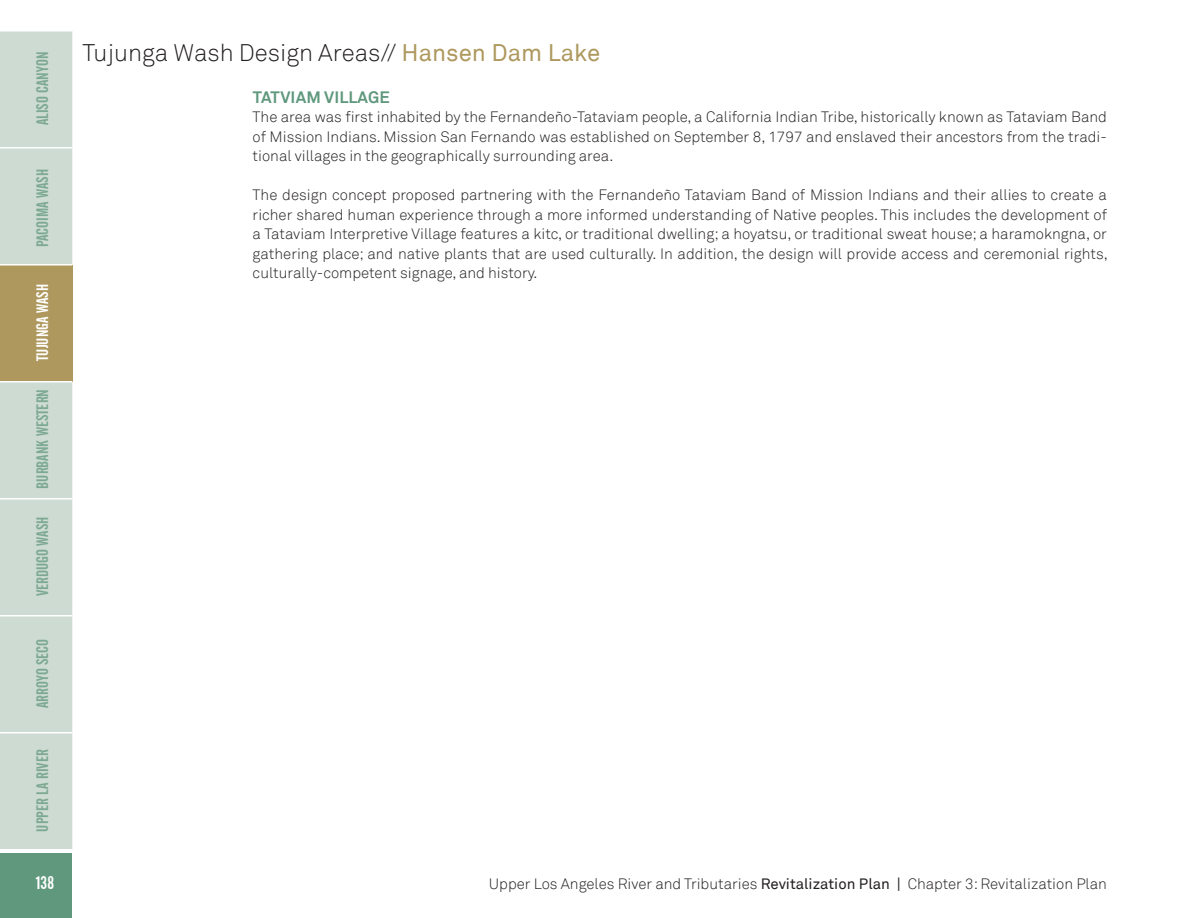
<style>
.page{position:relative;width:1188px;height:918px;background:#fff}
.page>*{position:absolute;margin:0;border:0;box-sizing:border-box;transform-origin:0 0}
.trib_design_areas_ba{font:300 24px "Akkurat TT";color:#231f20}
.t1{font:18px "Alternate Gothic No 2 BT";color:#fff}
.t2{font:16.5px "Alternate Gothic No 2 BT";color:#7da892}
.heading_4_green{font:700 16.5px "Akkurat TT";letter-spacing:.01em;color:#5f987d}
.t3{font:16.5px "Alternate Gothic No 2 BT";color:#fff}
.Design_Descriptions{font:300 15px/19.5px "Akkurat TT";color:#231f20;text-align:justify}
.s1{font-weight:400;color:#ae985e}
.s2{font-weight:400}
</style>
<div class="page">
<div style="left:0;top:32px;width:72px;height:817px;background:#cddbd2"></div>
<div style="left:0;top:265px;width:72px;height:117px;background:#ae985e"></div>
<hr style="left:0;top:147px;width:72px;height:2px;background:#fff">
<hr style="left:0;top:498px;width:72px;height:2px;background:#fff">
<hr style="left:0;top:615px;width:72px;height:2px;background:#fff">
<hr style="left:0;top:732px;width:72px;height:2px;background:#fff">
<hr style="left:0;top:264px;width:72px;height:2px;background:#fff">
<hr style="left:0;top:381px;width:72px;height:2px;background:#fff">
<div style="left:0;top:853px;width:72px;height:65px;background:#5f987d"></div>
<p class="t2" style="left:33px;top:125px;width:75px;rotate:-90deg">ALISO CANYON</p>
<p class="t2" style="left:33px;top:247px;width:80px;rotate:-90deg">PACOIMA WASH</p>
<p class="t3" style="left:33px;top:361px;width:78px;rotate:-90deg">TUJUNGA WASH</p>
<p class="t2" style="left:33px;top:489px;width:101px;rotate:-90deg">BURBANK WESTERN</p>
<p class="t2" style="left:33px;top:596px;width:81px;rotate:-90deg">VERDUGO WASH</p>
<p class="t2" style="left:33px;top:708px;width:71px;rotate:-90deg">ARROYO SECO</p>
<p class="t2" style="left:33px;top:832px;width:84px;rotate:-90deg">UPPER LA RIVER</p>
<p class="trib_design_areas_ba" style="left:82px;top:38px;width:519px">Tujunga Wash Design Areas// <span class="s1">Hansen Dam Lake</span></p>
<p class="heading_4_green" style="left:253px;top:87px;width:139px">TATVIAM VILLAGE</p>
<p class="Design_Descriptions" style="left:253px;top:107px;width:856px">The area was first inhabited by the Fernandeño-Tataviam people, a California Indian Tribe, historically known as Tataviam Band of Mission Indians. Mission San Fernando was established on September 8, 1797 and enslaved their ancestors from the tradi&shy;tional villages in the geographically surrounding area.</p>
<p class="Design_Descriptions" style="left:253px;top:185px;width:857px">The design concept proposed partnering with the Fernandeño Tataviam Band of Mission Indians and their allies to create a richer shared human experience through a more informed understanding of Native peoples. This includes the development of a Tataviam Interpretive Village features a kitc, or traditional dwelling; a hoyatsu, or traditional sweat house; a haramokngna, or gathering place; and native plants that are used culturally. In addition, the design will provide access and ceremonial rights, culturally-competent signage, and history.</p>
<p class="t1" style="left:36px;top:873px;width:20px">138</p>
<p class="Design_Descriptions" style="left:489px;top:874px;width:620px">Upper Los Angeles River and Tributaries <span class="s2">Revitalization Plan |</span> Chapter 3: Revitalization Plan</p>
</div>
